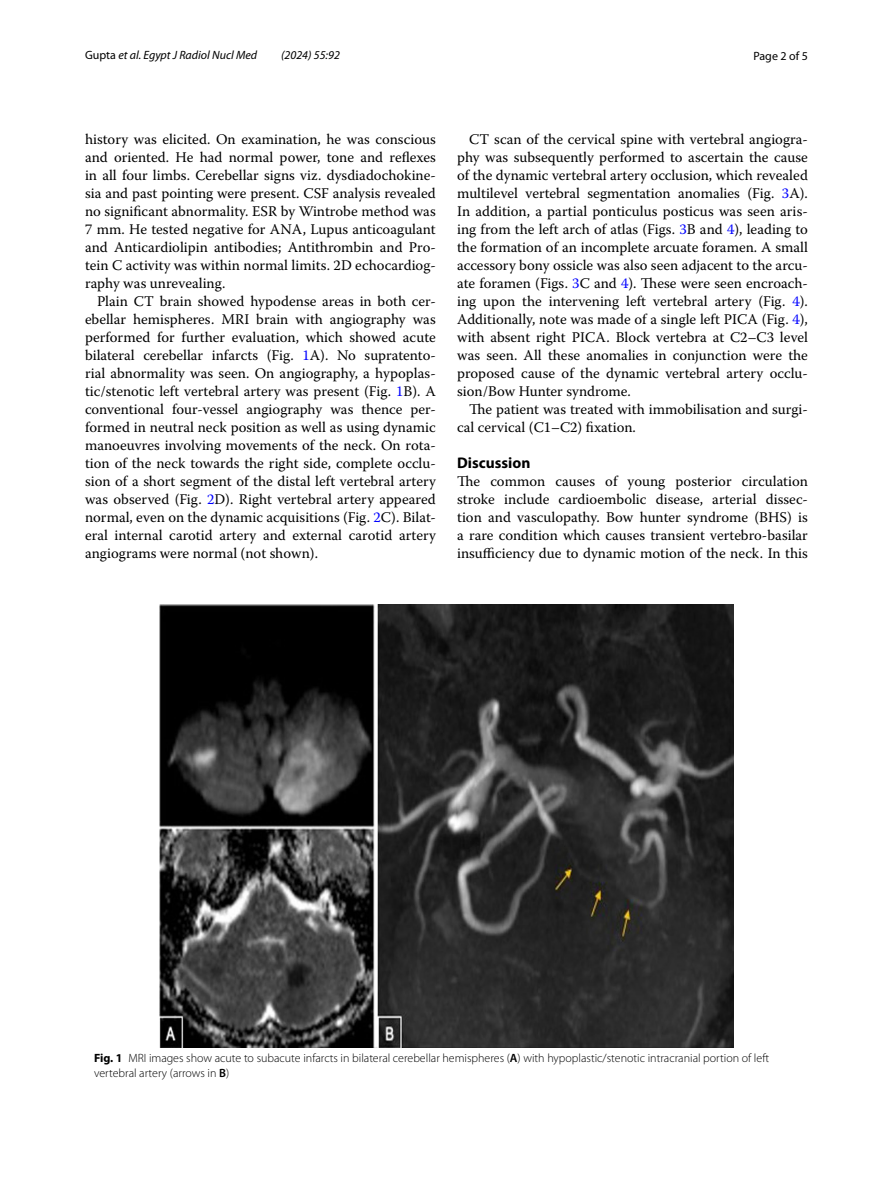
<style>
.page{position:relative;width:893px;height:1187px;background:#fff}
.page>*{position:absolute;margin:0;border:0;box-sizing:border-box;transform-origin:0 0}
.t1{font:700 15.45px "Myriad Pro";color:#000}
.t2{font:14.7px/18px "Warnock Pro";color:#000;text-align:justify}
.t3{font:300 12px/15px "Myriad Pro";color:#000}
.t4{font:italic 12px "Myriad Pro";color:#000}
.t5{font:12px "Myriad Pro";color:#000}
.s1{font-style:normal}
.s2{color:#00f}
.s3{font-weight:700}
.s4{font-weight:600}
</style>
<div class="page">
<img style="left:160px;top:605px;width:573px;height:442px">
<p class="t4" style="left:85px;top:48px;width:174px"><span class="s1">Gupta</span> et al. Egypt J Radiol Nucl Med</p>
<p class="t4" style="left:281px;top:48px;width:60px">(2024) 55:92</p>
<p class="t5" style="left:753px;top:48px;width:56px">Page 2 of 5</p>
<p class="t2" style="left:85px;top:130px;width:352px">history was elicited. On examination, he was conscious and oriented. He had normal power, tone and reflexes in all four limbs. Cerebellar signs viz. dysdiadochokine&shy;sia and past pointing were present. CSF analysis revealed no significant abnormality. ESR by Wintrobe method was 7 mm. He tested negative for ANA, Lupus anticoagulant and Anticardiolipin antibodies; Antithrombin and Pro&shy;tein C activity was within normal limits. 2D echocardiog&shy;raphy was unrevealing.</p>
<p class="t2" style="left:85px;top:292px;width:352px;text-indent:12px">Plain CT brain showed hypodense areas in both cer&shy;ebellar hemispheres. MRI brain with angiography was performed for further evaluation, which showed acute bilateral cerebellar infarcts (Fig. <span class="s2">1</span>A). No supratento&shy;rial abnormality was seen. On angiography, a hypoplas&shy;tic/stenotic left vertebral artery was present (Fig. <span class="s2">1</span>B). A conventional four-vessel angiography was thence per&shy;formed in neutral neck position as well as using dynamic manoeuvres involving movements of the neck. On rota&shy;tion of the neck towards the right side, complete occlu&shy;sion of a short segment of the distal left vertebral artery was observed (Fig. <span class="s2">2</span>D). Right vertebral artery appeared normal, even on the dynamic acquisitions (Fig. <span class="s2">2</span>C). Bilat&shy;eral internal carotid artery and external carotid artery angiograms were normal (not shown).</p>
<p class="t2" style="left:457px;top:130px;width:352px;text-indent:12px">CT scan of the cervical spine with vertebral angiogra&shy;phy was subsequently performed to ascertain the cause of the dynamic vertebral artery occlusion, which revealed multilevel vertebral segmentation anomalies (Fig. <span class="s2">3</span>A).<br>In addition, a partial ponticulus posticus was seen aris&shy;ing from the left arch of atlas (Figs. <span class="s2">3</span>B and <span class="s2">4</span>), leading to the formation of an incomplete arcuate foramen. A small accessory bony ossicle was also seen adjacent to the arcu&shy;ate foramen (Figs. <span class="s2">3</span>C and <span class="s2">4</span>). These were seen encroach&shy;ing upon the intervening left vertebral artery (Fig. <span class="s2">4</span>).<br>Additionally, note was made of a single left PICA (Fig. <span class="s2">4</span>), with absent right PICA. Block vertebra at C2–C3 level was seen. All these anomalies in conjunction were the proposed cause of the dynamic vertebral artery occlu&shy;sion/Bow Hunter syndrome.</p>
<p class="t2" style="left:457px;top:400px;width:352px;text-indent:12px">The patient was treated with immobilisation and surgi&shy;cal cervical (C1–C2) fixation.</p>
<p class="t1" style="left:457px;top:452px;width:75px">Discussion</p>
<p class="t2" style="left:457px;top:472px;width:352px">The common causes of young posterior circulation stroke include cardioembolic disease, arterial dissec&shy;tion and vasculopathy. Bow hunter syndrome (BHS) is a rare condition which causes transient vertebro-basilar insufficiency due to dynamic motion of the neck. In this</p>
<p class="t3" style="left:94px;top:1050px;width:677px"><span class="s3">Fig. 1</span> MRI images show acute to subacute infarcts in bilateral cerebellar hemispheres (<span class="s4">A</span>) with hypoplastic/stenotic intracranial portion of left vertebral artery (arrows in <span class="s4">B</span>)</p>
</div>
